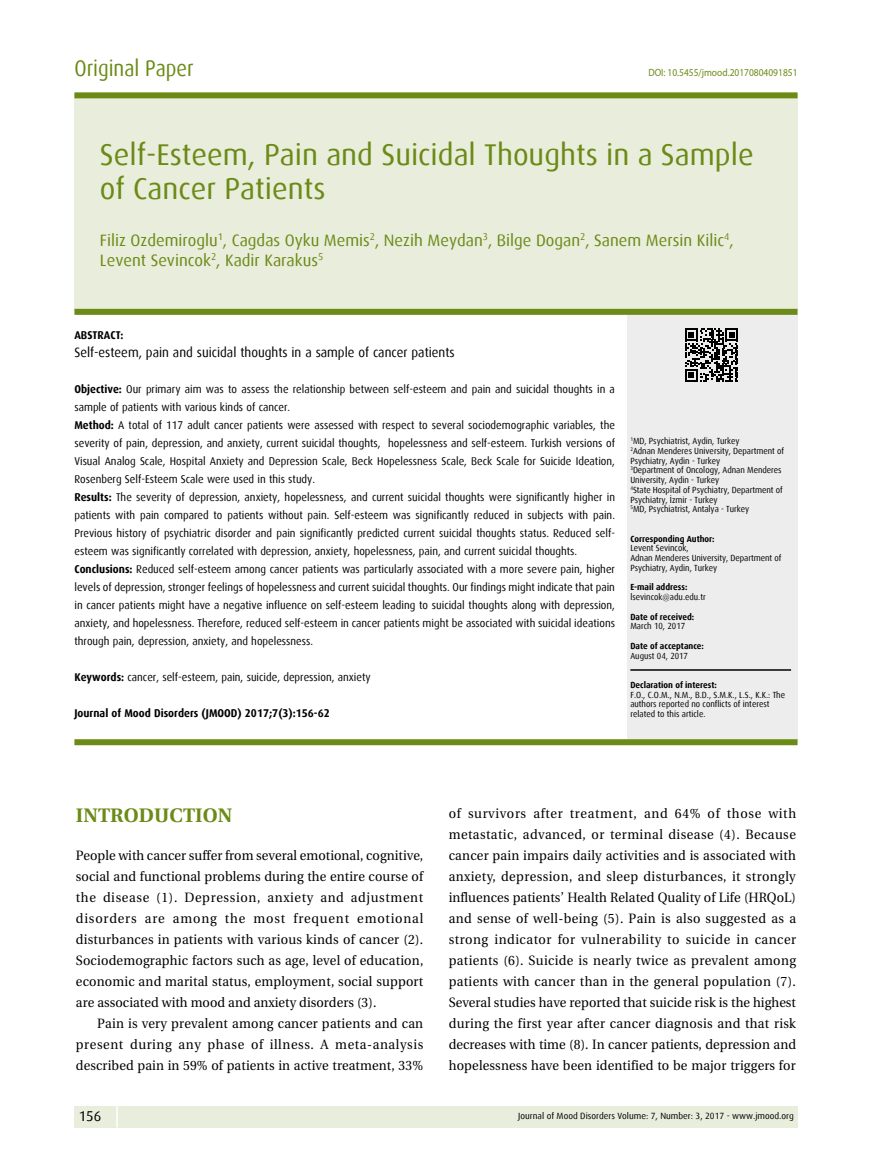
<style>
.page{position:relative;width:872px;height:1170px;background:#fff}
.page>*{position:absolute;margin:0;border:0;box-sizing:border-box;transform-origin:0 0}
.t1{font:30px/34.5px "Dax";color:#6b8a16}
.t2{font:22.5px "Dax";color:#6b8a16;scale:.9 1}
.t3{font:19.5px "Utopia Bold Tr";letter-spacing:.005em;color:#6b8a16}
.t4{font:16.5px/19.5px "Dax";color:#6b8a16}
.t5{font:14.25px "Dax";color:#000}
.t6{font:13.5px/21px "Utopia Medium Tr";letter-spacing:.01em;color:#000;text-align:justify;scale:.95 1}
.t7{font:13.5px "Dax";color:#000;scale:.95 1}
.t8{font:11.25px/18px "Dax";color:#000;scale:.95 1}
.t9{font:700 11.25px "Dax";color:#000;scale:.95 1}
.t10{font:10.5px "Myriad Pro";color:#6b8a16;scale:.9 1}
.t11{font:9px "Dax";color:#000}
.t12{font:8.85px/9.8px "Dax";letter-spacing:-.005em;color:#000;scale:.95 1}
.t13{font:700 8.85px "Dax";color:#000;scale:.95 1}
.s1{font-weight:700}
</style>
<div class="page">
<div style="left:74px;top:1106px;width:723px;height:21px;background:#e9eddc"></div>
<hr style="left:116px;top:1106px;width:2px;height:21px;background:#fff">
<div style="left:74px;top:95px;width:723px;height:216px;background:#e9eddc"></div>
<div style="left:627px;top:313px;width:170px;height:429px;background:#ededed"></div>
<div style="left:74px;top:92px;width:723px;height:6px;background:#6b8a16"></div>
<div style="left:74px;top:739px;width:723px;height:6px;background:#6b8a16"></div>
<div style="left:74px;top:309px;width:723px;height:6px;background:#6b8a16"></div>
<hr style="left:630px;top:669px;width:161px;height:1px;background:#000">
<svg style="left:685px;top:328px;width:53px;height:54px"></svg>
<h2 class="t2" style="left:74px;top:56px;width:134px">Original Paper</h2>
<p class="t10" style="left:648px;top:66px;width:167px">DOI: 10.5455/jmood.20170804091851</p>
<h1 class="t1" style="left:100px;top:138px;width:655px">Self-Esteem, Pain and Suicidal Thoughts in a Sample of Cancer Patients</h1>
<h3 class="t4" style="left:100px;top:231px;width:635px">Filiz Ozdemiroglu<sup>1</sup>, Cagdas Oyku Memis<sup>2</sup>, Nezih Meydan<sup>3</sup>, Bilge Dogan<sup>2</sup>, Sanem Mersin Kilic<sup>4</sup>,<br>Levent Sevincok<sup>2</sup>, Kadir Karakus<sup>5</sup></h3>
<p class="t9" style="left:74px;top:328px;width:53px">ABSTRACT:</p>
<p class="t7" style="left:74px;top:345px;width:402px">Self-esteem, pain and suicidal thoughts in a sample of cancer patients</p>
<p class="t8" style="left:74px;top:380px;width:570px"><span class="s1">Objective:</span> Our primary aim was to assess the relationship between self-esteem and pain and suicidal thoughts in a sample of patients with various kinds of cancer.<br><span class="s1">Method:</span> A total of 117 adult cancer patients were assessed with respect to several sociodemographic variables, the severity of pain, depression, and anxiety, current suicidal thoughts, hopelessness and self-esteem. Turkish versions of Visual Analog Scale, Hospital Anxiety and Depression Scale, Beck Hopelessness Scale, Beck Scale for Suicide Ideation, Rosenberg Self-Esteem Scale were used in this study.<br><span class="s1">Results:</span> The severity of depression, anxiety, hopelessness, and current suicidal thoughts were significantly higher in patients with pain compared to patients without pain. Self-esteem was significantly reduced in subjects with pain.<br>Previous history of psychiatric disorder and pain significantly predicted current suicidal thoughts status. Reduced self&shy;esteem was significantly correlated with depression, anxiety, hopelessness, pain, and current suicidal thoughts.<br><span class="s1">Conclusions:</span> Reduced self-esteem among cancer patients was particularly associated with a more severe pain, higher levels of depression, stronger feelings of hopelessness and current suicidal thoughts. Our findings might indicate that pain in cancer patients might have a negative influence on self-esteem leading to suicidal thoughts along with depression, anxiety, and hopelessness. Therefore, reduced self-esteem in cancer patients might be associated with suicidal ideations through pain, depression, anxiety, and hopelessness.</p>
<p class="t8" style="left:74px;top:668px;width:313px"><span class="s1">Keywords:</span> cancer, self-esteem, pain, suicide, depression, anxiety</p>
<p class="t9" style="left:74px;top:706px;width:270px">Journal of Mood Disorders (JMOOD) 2017;7(3):156-62</p>
<p class="t12" style="left:630px;top:436px;width:163px"><sup>1</sup>MD, Psychiatrist, Aydin, Turkey<br><sup>2</sup>Adnan Menderes University, Department of Psychiatry, Aydin - Turkey<br><sup>3</sup>Department of Oncology, Adnan Menderes University, Aydin - Turkey<br><sup>4</sup>State Hospital of Psychiatry, Department of Psychiatry, İzmir - Turkey<br><sup>5</sup>MD, Psychiatrist, Antalya - Turkey</p>
<p class="t13" style="left:630px;top:533px;width:90px">Corresponding Author:</p>
<p class="t12" style="left:630px;top:543px;width:160px">Levent Sevincok,<br>Adnan Menderes University, Department of<br>Psychiatry, Aydin, Turkey</p>
<p class="t13" style="left:630px;top:582px;width:62px">E-mail address:</p>
<p class="t12" style="left:630px;top:592px;width:81px">lsevincok@adu.edu.tr</p>
<p class="t13" style="left:630px;top:611px;width:69px">Date of received:</p>
<p class="t12" style="left:630px;top:621px;width:59px">March 10, 2017</p>
<p class="t13" style="left:630px;top:640px;width:79px">Date of acceptance:</p>
<p class="t12" style="left:630px;top:650px;width:62px">August 04, 2017</p>
<p class="t13" style="left:630px;top:679px;width:92px">Declaration of interest:</p>
<p class="t12" style="left:630px;top:689px;width:164px">F.O., C.O.M., N.M., B.D., S.M.K., L.S., K.K.: The authors reported no conflicts of interest related to this article.</p>
<h3 class="t3" style="left:76px;top:804px;width:158px">INTRODUCTION</h3>
<p class="t6" style="left:76px;top:844px;width:367px">People with cancer suffer from several emotional, cognitive, social and functional problems during the entire course of the disease (1). Depression, anxiety and adjustment disorders are among the most frequent emotional disturbances in patients with various kinds of cancer (2).<br>Sociodemographic factors such as age, level of education, economic and marital status, employment, social support are associated with mood and anxiety disorders (3).</p>
<p class="t6" style="left:76px;top:1012px;width:367px;text-indent:21px">Pain is very prevalent among cancer patients and can present during any phase of illness. A meta-analysis described pain in 59% of patients in active treatment, 33%</p>
<p class="t6" style="left:449px;top:802px;width:367px">of survivors after treatment, and 64% of those with metastatic, advanced, or terminal disease (4). Because cancer pain impairs daily activities and is associated with anxiety, depression, and sleep disturbances, it strongly influences patients’ Health Related Quality of Life (HRQoL) and sense of well-being (5). Pain is also suggested as a strong indicator for vulnerability to suicide in cancer patients (6). Suicide is nearly twice as prevalent among patients with cancer than in the general population (7).<br>Several studies have reported that suicide risk is the highest during the first year after cancer diagnosis and that risk decreases with time (8). In cancer patients, depression and hopelessness have been identified to be major triggers for</p>
<p class="t5" style="left:79px;top:1108px;width:24px">156</p>
<p class="t11" style="left:518px;top:1111px;width:277px">Journal of Mood Disorders Volume: 7, Number: 3, 2017 - www.jmood.org</p>
</div>
